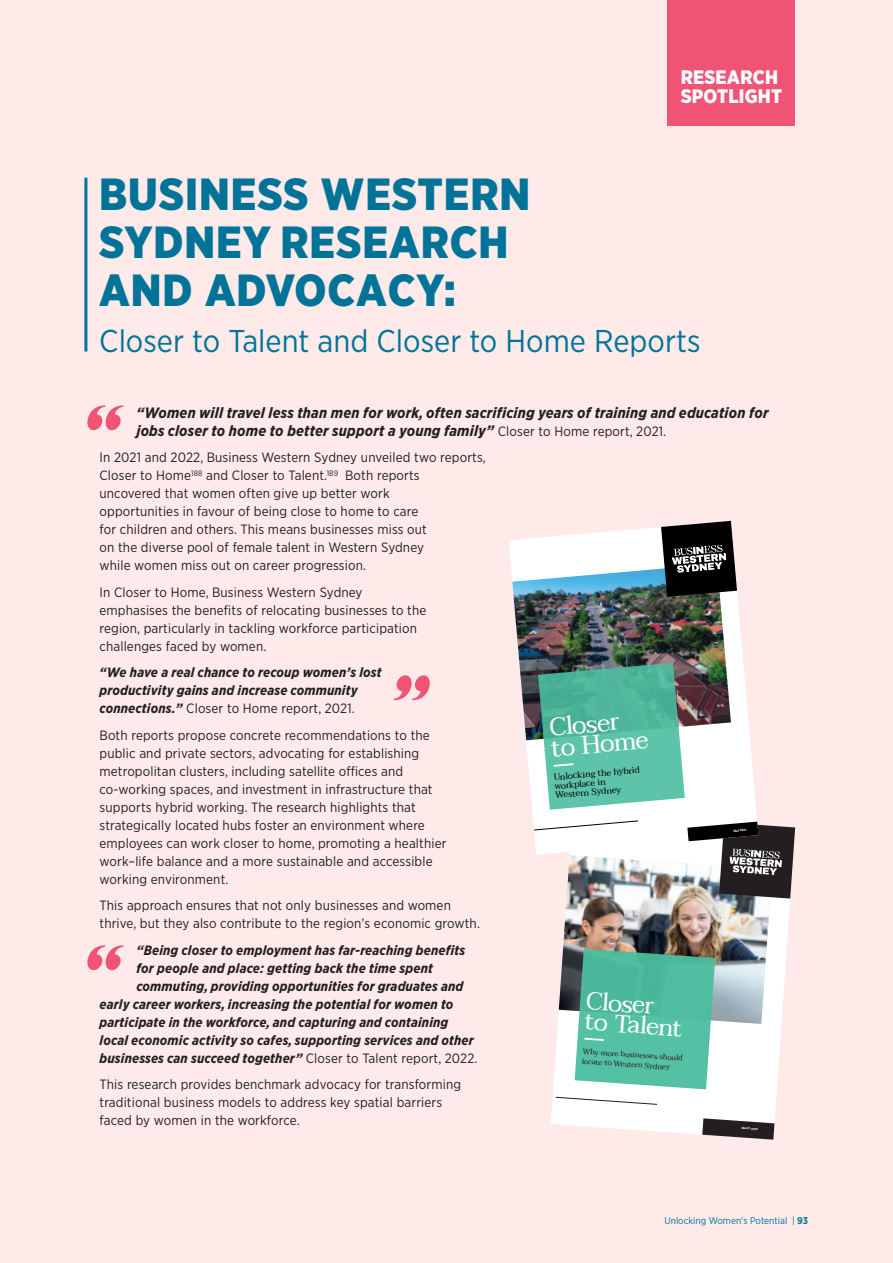
<style>
.page{position:relative;width:893px;height:1263px;background:#fdeae9}
.page>*{position:absolute;margin:0;border:0;box-sizing:border-box;transform-origin:0 0}
.t1{font:900 45px/48px "Gotham Narrow";letter-spacing:.02em;color:#007399}
.t2{font:31.5px "Gotham Narrow";color:#007399}
.t3{font:25.5px/21px "Taviraj";color:#fff}
.t4{font:24.75px/20.4px "Taviraj";color:#fff}
.t5{font:900 19.5px/19.5px "Gotham Narrow";letter-spacing:.01em;color:#fff}
.t6{font:italic 700 15px/18px "Gotham Narrow";letter-spacing:.01em;color:#231f20}
.t7{font:13.5px/18px "Gotham Narrow";letter-spacing:.01em;color:#231f20}
.t8{font:italic 700 13.5px/18px "Gotham Narrow";letter-spacing:.01em;color:#231f20}
.t9{font:9.75px "Gotham Narrow";color:#007399}
.t10{font:9px/9px "Taviraj";color:#000}
.t11{font:7.65px/9.8px "Taviraj";color:#231f20}
.t12{font:700 3px "Archivo";color:#fff}
.t13{font:700 2.85px "Archivo";color:#fff}
.s1{font-weight:400;font-style:normal;font-size:13.5px}
.s2{font-weight:400;font-style:normal}
.s3{font-weight:700}
</style>
<div class="page">
<hr style="left:84px;top:178px;width:3px;height:173px;background:#007399">
<div style="left:667px;top:0;width:128px;height:126px;background:#f05374"></div>
<svg style="left:551px;top:1089px;width:226px;height:46px;background:#fefcfc"></svg>
<svg style="left:702px;top:1118px;width:72px;height:22px;background:#5d5758"></svg>
<svg style="left:556px;top:1097px;width:101px;height:7px"></svg>
<svg style="left:509px;top:527px;width:248px;height:297px;fill:#fff"></svg>
<img style="left:512px;top:564px;width:219px;height:176px">
<img style="left:534px;top:821px;width:261px;height:268px">
<svg style="left:538px;top:663px;width:147px;height:147px;background:#63b9a2"></svg>
<svg style="left:661px;top:521px;width:76px;height:76px;background:#373738"></svg>
<svg style="left:87px;top:405px;width:37px;height:25px"></svg>
<svg style="left:394px;top:675px;width:36px;height:25px"></svg>
<svg style="left:87px;top:945px;width:37px;height:25px"></svg>
<h1 class="t1" style="left:99px;top:170px;width:432px">BUSINESS WESTERN<br>SYDNEY RESEARCH<br>AND ADVOCACY:</h1>
<h3 class="t5" style="left:681px;top:67px;width:103px">RESEARCH<br>SPOTLIGHT</h3>
<h2 class="t2" style="left:99px;top:322px;width:603px">Closer to Talent and Closer to Home Reports</h2>
<p class="t6" style="left:136px;top:403px;width:634px">“Women will travel less than men for work, often sacrificing years of training and education for jobs closer to home to better support a young family” <span class="s1">Closer to Home report, 2021.</span></p>
<p class="t7" style="left:100px;top:448px;width:388px">In 2021 and 2022, Business Western Sydney unveiled two reports, Closer to Home<sup>188</sup> and Closer to Talent.<sup>189</sup> Both reports<br>uncovered that women often give up better work<br>opportunities in favour of being close to home to care<br>for children and others. This means businesses miss out<br>on the diverse pool of female talent in Western Sydney<br>while women miss out on career progression.</p>
<p class="t7" style="left:100px;top:582px;width:328px">In Closer to Home, Business Western Sydney emphasises the benefits of relocating businesses to the region, particularly in tackling workforce participation challenges faced by women.</p>
<p class="t8" style="left:100px;top:663px;width:283px">“We have a real chance to recoup women’s lost productivity gains and increase community connections.” <span class="s2">Closer to Home report, 2021.</span></p>
<p class="t7" style="left:100px;top:725px;width:348px">Both reports propose concrete recommendations to the public and private sectors, advocating for establishing metropolitan clusters, including satellite offices and co-working spaces, and investment in infrastructure that supports hybrid working. The research highlights that strategically located hubs foster an environment where employees can work closer to home, promoting a healthier work–life balance and a more sustainable and accessible working environment.</p>
<p class="t7" style="left:100px;top:896px;width:382px">This approach ensures that not only businesses and women thrive, but they also contribute to the region’s economic growth.</p>
<p class="t8" style="left:136px;top:941px;width:330px">“Being closer to employment has far-reaching benefits</p>
<p class="t8" style="left:136px;top:959px;width:298px">for people and place: getting back the time spent</p>
<p class="t8" style="left:136px;top:977px;width:329px">commuting, providing opportunities for graduates and</p>
<p class="t8" style="left:100px;top:995px;width:355px">early career workers, increasing the potential for women to</p>
<p class="t8" style="left:100px;top:1013px;width:350px">participate in the workforce, and capturing and containing</p>
<p class="t8" style="left:100px;top:1031px;width:376px">local economic activity so cafes, supporting services and other</p>
<p class="t8" style="left:100px;top:1049px;width:379px">businesses can succeed together” <span class="s2">Closer to Talent report, 2022.</span></p>
<p class="t7" style="left:100px;top:1075px;width:363px">This research provides benchmark advocacy for transforming traditional business models to address key spatial barriers faced by women in the workforce.</p>
<h3 class="t3" style="left:548px;top:717px;width:99px;rotate:-5deg">Closer to Home</h3>
<p class="t10" style="left:553px;top:773px;width:88px;rotate:-5deg">Unlocking the hybrid workplace in<br>Western Sydney</p>
<p class="t12" style="left:733px;top:828px;width:15px;rotate:-5deg">May 2021</p>
<h3 class="t4" style="left:587px;top:991px;width:99px;rotate:4deg">Closer<br>to Talent</h3>
<p class="t11" style="left:583px;top:1046px;width:102px;rotate:4deg">Why more businesses should locate to Western Sydney</p>
<p class="t13" style="left:742px;top:1126px;width:17px;rotate:4deg">March 2022</p>
<p class="t9" style="left:664px;top:1214px;width:145px">Unlocking Women's Potential | <span class="s3">93</span></p>
</div>
